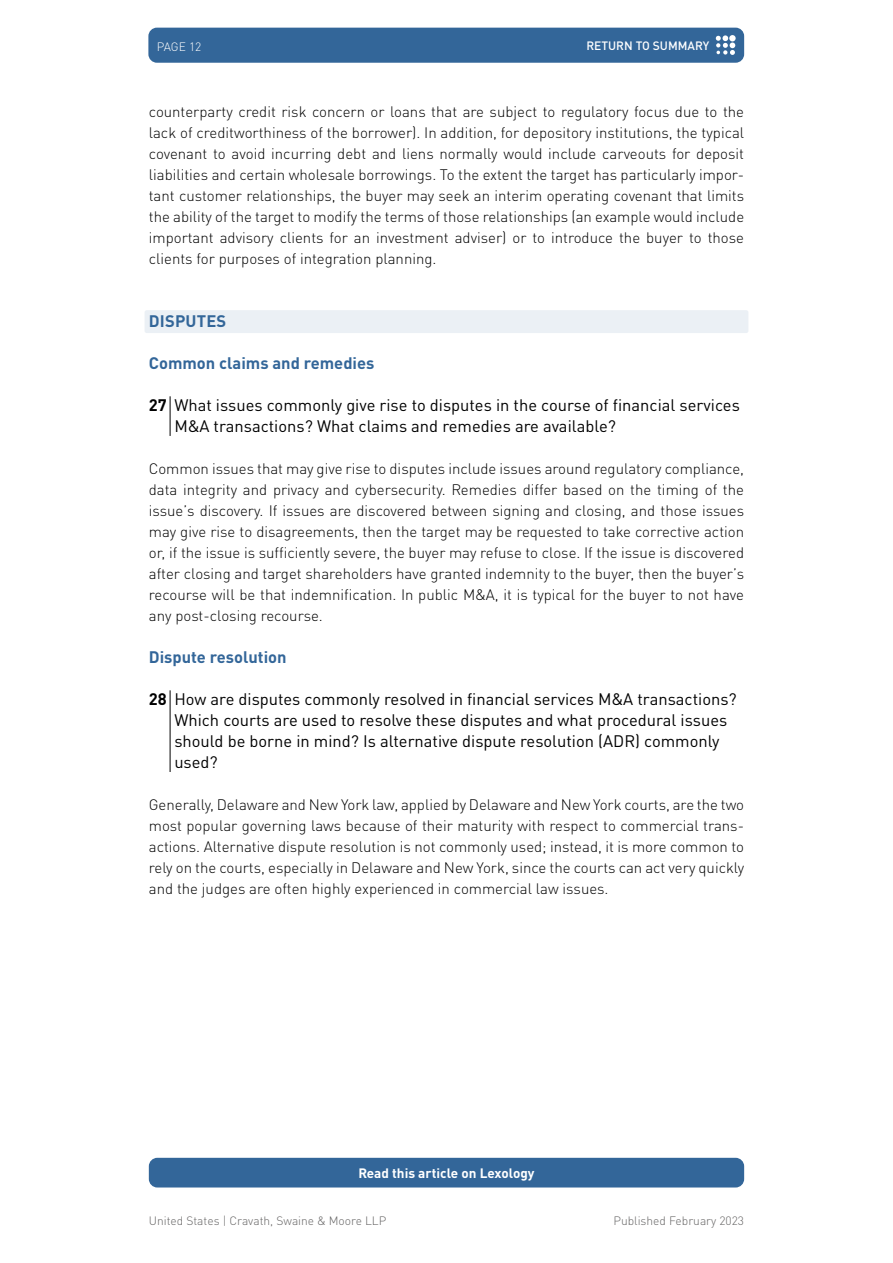
<style>
.page{position:relative;width:893px;height:1263px;background:#fff}
.page>*{position:absolute;margin:0;border:0;box-sizing:border-box;transform-origin:0 0}
.Q_text{font:16.5px/21px "DIN Pro";color:#000}
.Q_header{font:700 16.5px "DIN Pro";color:#369}
.Q_category_mono{font:700 16.5px "DIN Pro";letter-spacing:.01em;color:#369}
.First_para{font:300 15px/21px "DIN Pro";color:#000;text-align:justify}
.t1{font:700 13.5px "DIN Pro";color:#fff}
.t2{font:300 12px "DIN Pro";color:#646363}
.t3{font:500 12px "DIN Pro";color:#fff}
.t4{font:300 12px "DIN Pro";letter-spacing:-.005em;color:#fff}
.s1{font-weight:700}
</style>
<div class="page">
<div style="left:148px;top:28px;width:596px;height:35px;background:#369;border-radius:9px"></div>
<svg style="left:716px;top:35px;width:19px;height:20px"></svg>
<div style="left:149px;top:1158px;width:595px;height:29px;background:#369;border-radius:9px"></div>
<div style="left:145px;top:310px;width:603px;height:23px;background:#ebf0f5;border-radius:2px"></div>
<hr style="left:170px;top:396px;width:1px;height:40px;background:#000">
<hr style="left:170px;top:690px;width:1px;height:82px;background:#000">
<p class="t4" style="left:157px;top:37px;width:46px">PAGE 12</p>
<p class="t3" style="left:586px;top:37px;width:124px">RETURN TO SUMMARY</p>
<p class="First_para" style="left:149px;top:100px;width:597px">counterparty credit risk concern or loans that are subject to regulatory focus due to the lack of creditworthiness of the borrower). In addition, for depository institutions, the typical covenant to avoid incurring debt and liens normally would include carveouts for deposit liabilities and certain wholesale borrowings. To the extent the target has particularly impor&shy;tant customer relationships, the buyer may seek an interim operating covenant that limits the ability of the target to modify the terms of those relationships (an example would include important advisory clients for an investment adviser) or to introduce the buyer to those clients for purposes of integration planning.</p>
<p class="Q_category_mono" style="left:149px;top:308px;width:79px">DISPUTES</p>
<p class="Q_header" style="left:149px;top:350px;width:227px">Common claims and remedies</p>
<p class="Q_text" style="left:174px;top:393px;width:567px;text-indent:-26px"><span class="s1">27</span> What issues commonly give rise to disputes in the course of financial services<br>M&amp;A transactions? What claims and remedies are available?</p>
<p class="First_para" style="left:149px;top:457px;width:597px">Common issues that may give rise to disputes include issues around regulatory compliance, data integrity and privacy and cybersecurity. Remedies differ based on the timing of the issue’s discovery. If issues are discovered between signing and closing, and those issues may give rise to disagreements, then the target may be requested to take corrective action or, if the issue is sufficiently severe, the buyer may refuse to close. If the issue is discovered after closing and target shareholders have granted indemnity to the buyer, then the buyer’s recourse will be that indemnification. In public M&amp;A, it is typical for the buyer to not have any post-closing recourse.</p>
<p class="Q_header" style="left:149px;top:644px;width:139px">Dispute resolution</p>
<p class="Q_text" style="left:174px;top:687px;width:564px;text-indent:-26px"><span class="s1">28</span> How are disputes commonly resolved in financial services M&amp;A transactions?<br>Which courts are used to resolve these disputes and what procedural issues should be borne in mind? Is alternative dispute resolution (ADR) commonly used?</p>
<p class="First_para" style="left:149px;top:793px;width:597px">Generally, Delaware and New York law, applied by Delaware and New York courts, are the two most popular governing laws because of their maturity with respect to commercial trans&shy;actions. Alternative dispute resolution is not commonly used; instead, it is more common to rely on the courts, especially in Delaware and New York, since the courts can act very quickly and the judges are often highly experienced in commercial law issues.</p>
<p class="t1" style="left:358px;top:1162px;width:178px">Read this article on Lexology</p>
<p class="t2" style="left:149px;top:1211px;width:239px">United States | Cravath, Swaine &amp; Moore LLP</p>
<p class="t2" style="left:613px;top:1211px;width:132px">Published February 2023</p>
</div>
